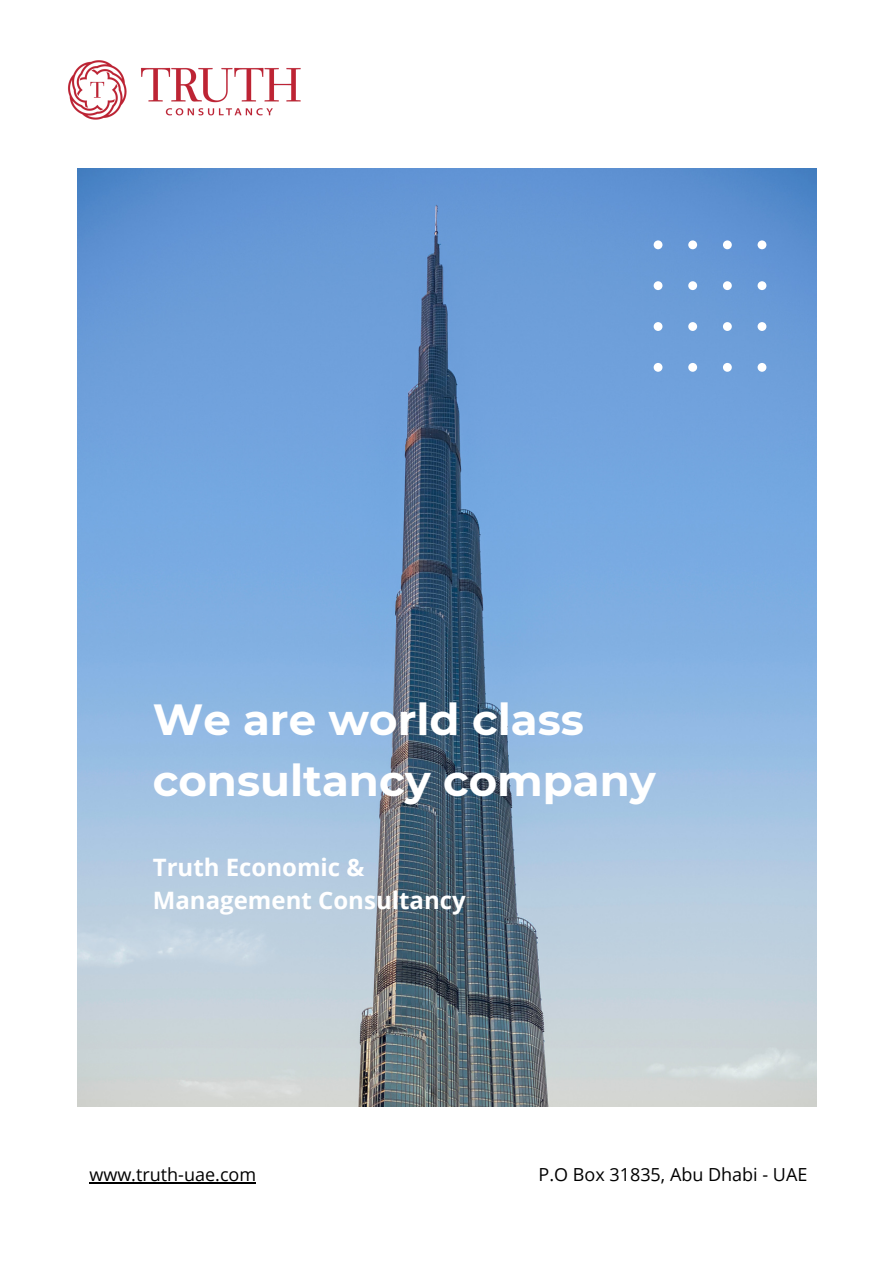
<style>
.page{position:relative;width:893px;height:1264px;background:#fff}
.page>*{position:absolute;margin:0;border:0;box-sizing:border-box;transform-origin:0 0}
.t1{font:700 43.5px/60.8px "Montserrat";color:#fff}
.t2{font:700 24px/32.7px "Open Sans";color:#fff}
.t3{font:18px "Open Sans";color:#000}
</style>
<div class="page">
<img style="left:77px;top:169px;width:739px;height:937px">
<svg style="left:653px;top:240px;width:113px;height:132px;background:#73a1da"></svg>
<hr style="left:89px;top:1182px;width:167px;height:1px;background:#000">
<img style="left:68px;top:60px;width:233px;height:60px">
<p class="t1" style="left:153px;top:689px;width:504px">We are world class consultancy company</p>
<p class="t2" style="left:153px;top:850px;width:314px">Truth Economic &amp;<br>Management Consultancy</p>
<p class="t3" style="left:89px;top:1161px;width:168px">www.truth-uae.com</p>
<p class="t3" style="left:538px;top:1161px;width:270px">P.O Box 31835, Abu Dhabi - UAE</p>
</div>
